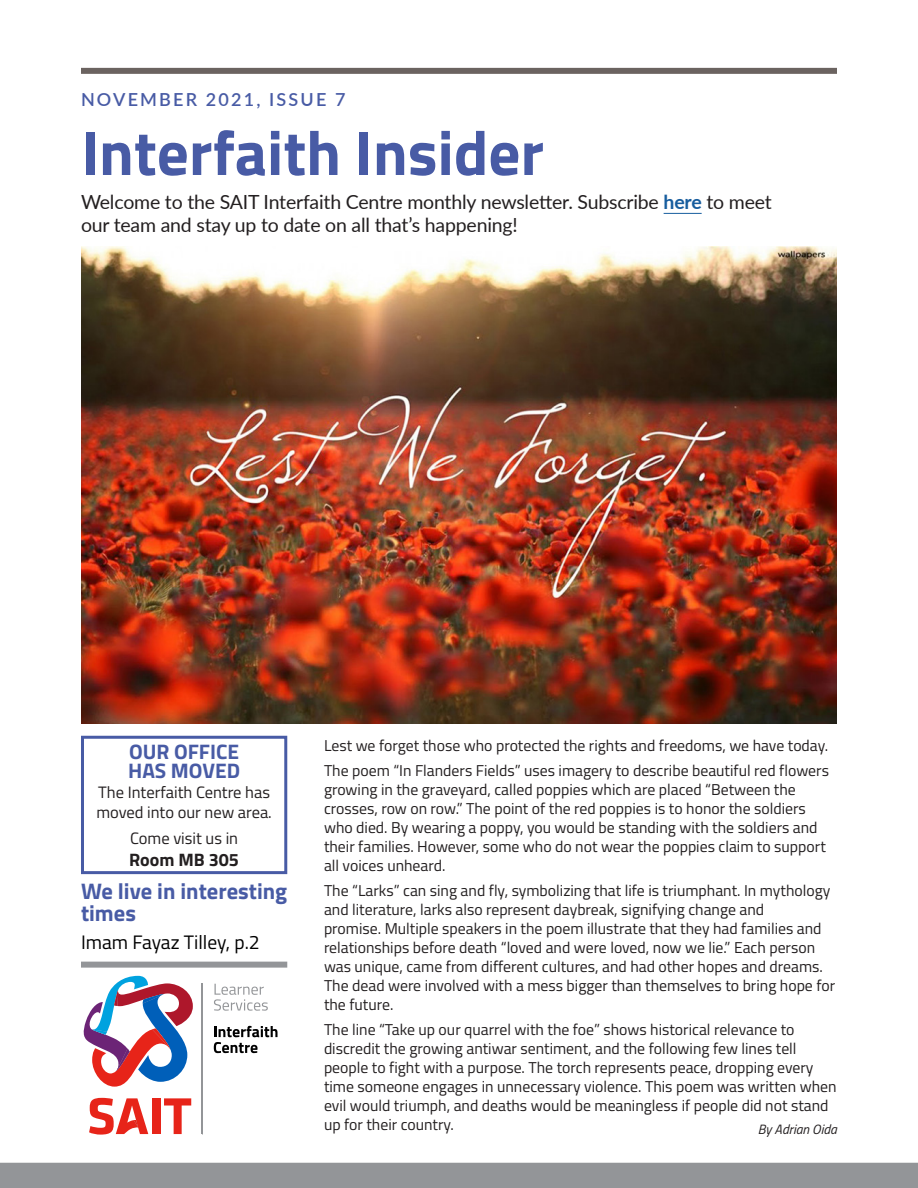
<style>
.page{position:relative;width:918px;height:1188px;background:#fff}
.page>*{position:absolute;margin:0;border:0;box-sizing:border-box;transform-origin:0 0}
.t1{font:700 63px "Titillium";color:#485ba5}
.t2{font:700 22.5px/21.6px "Titillium";color:#485ba5}
.t3{font:700 21px/19.5px "Titillium";color:#485ba5}
.t4{font:19.5px/23.4px "Lato";letter-spacing:-.01em;color:#231f20}
.t5{font:19.5px "Titillium";color:#000}
.t6{font:600 18px "Lato";letter-spacing:.12em;color:#485ba5}
.t7{font:700 18px "Titillium";color:#231f20}
.t8{font:16.5px/19.8px "Titillium";color:#231f20}
.t9{font:15.75px/18.9px "Titillium";color:#231f20}
.t10{font:italic 13.5px "Titillium";color:#231f20}
.s1{font-weight:700;color:#175d9e}
</style>
<div class="page">
<div style="left:81px;top:68px;width:756px;height:6px;background:#6b6360"></div>
<hr style="left:664px;top:213px;width:38px;height:1px;background:#175d9e">
<div style="left:152px;top:1098px;width:8px;height:36px;background:#e72419"></div>
<svg style="left:164px;top:1098px;width:27px;height:36px"></svg>
<svg style="left:89px;top:1098px;width:59px;height:37px"></svg>
<svg style="left:84px;top:976px;width:109px;height:111px"></svg>
<hr style="left:202px;top:983px;width:1px;height:151px;background:#939598">
<svg style="left:214px;top:984px;width:54px;height:27px"></svg>
<svg style="left:214px;top:1026px;width:64px;height:27px"></svg>
<div style="left:81px;top:962px;width:206px;height:6px;background:#939598"></div>
<div style="left:0;top:1163px;width:918px;height:25px;background:#939598"></div>
<img style="left:81px;top:246px;width:756px;height:478px">
<div style="left:81px;top:736px;width:206px;height:138px;border:3px solid #485ba5"></div>
<p class="t6" style="left:81px;top:87px;width:266px">NOVEMBER 2021, ISSUE 7</p>
<p class="t1" style="left:81px;top:105px;width:464px">Interfaith Insider</p>
<p class="t4" style="left:81px;top:189px;width:692px">Welcome to the SAIT Interfaith Centre monthly newsletter. Subscribe <span class="s1">here</span> to meet our team and stay up to date on all that’s happening!</p>
<p class="t3" style="left:128px;top:740px;width:113px">OUR OFFICE<br>HAS MOVED</p>
<p class="t8" style="left:96px;top:782px;width:177px">The Interfaith Centre has moved into our new area.</p>
<p class="t8" style="left:130px;top:828px;width:110px">Come visit us in</p>
<p class="t7" style="left:129px;top:846px;width:111px">Room MB 305</p>
<p class="t2" style="left:81px;top:879px;width:208px">We live in interesting times</p>
<p class="t5" style="left:81px;top:927px;width:180px">Imam Fayaz Tilley, p.2</p>
<p class="t9" style="left:324px;top:735px;width:506px">Lest we forget those who protected the rights and freedoms, we have today.</p>
<p class="t9" style="left:324px;top:760px;width:507px">The poem “In Flanders Fields” uses imagery to describe beautiful red flowers growing in the graveyard, called poppies which are placed “Between the crosses, row on row.” The point of the red poppies is to honor the soldiers who died. By wearing a poppy, you would be standing with the soldiers and their families. However, some who do not wear the poppies claim to support all voices unheard.</p>
<p class="t9" style="left:324px;top:881px;width:513px">The “Larks” can sing and fly, symbolizing that life is triumphant. In mythology and literature, larks also represent daybreak, signifying change and<br>promise. Multiple speakers in the poem illustrate that they had families and relationships before death “loved and were loved, now we lie.” Each person was unique, came from different cultures, and had other hopes and dreams.<br>The dead were involved with a mess bigger than themselves to bring hope for the future.</p>
<p class="t9" style="left:324px;top:1020px;width:514px">The line “Take up our quarrel with the foe” shows historical relevance to discredit the growing antiwar sentiment, and the following few lines tell people to fight with a purpose. The torch represents peace, dropping every time someone engages in unnecessary violence. This poem was written when evil would triumph, and deaths would be meaningless if people did not stand up for their country.</p>
<p class="t10" style="left:758px;top:1120px;width:81px">By Adrian Oida</p>
</div>
